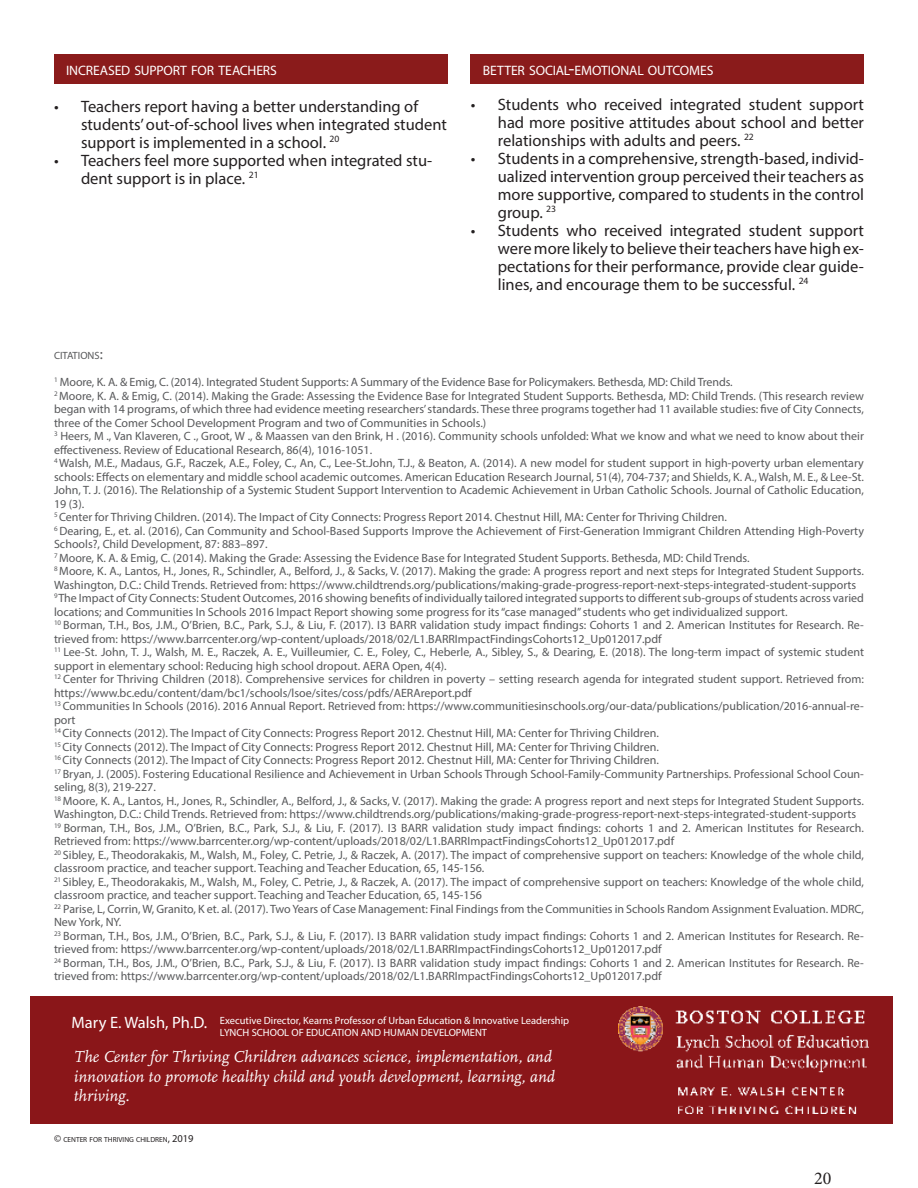
<style>
.page{position:relative;width:918px;height:1188px;background:#fff}
.page>*{position:absolute;margin:0;border:0;box-sizing:border-box;transform-origin:0 0}
.t1{font:18px "Minion Pro";color:#231f20}
.t2{font:16.5px/18px "Myriad Pro";color:#231f20;text-align:justify}
.t3{font:italic 16.5px/19.8px "Scala Pro";color:#fff}
.t4{font:16.5px "Myriad Pro";color:#fff}
.t5{font:13.65px "Myriad Pro";letter-spacing:-.01em;color:#fff}
.t6{font:12px/13.5px "Myriad Pro";color:#57585a}
.t7{font:10.5px "Myriad Pro";color:#fff}
.t8{font:10.5px "Myriad Pro";color:#57585a}
.t9{font:7.35px "Myriad Pro";color:#231f20}
.s1{font-size:19.5px}
.s2{font-size:15px}
.s3{font-size:10.5px}
</style>
<div class="page">
<div style="left:54px;top:54px;width:393px;height:29px;background:#8a1b1b"></div>
<div style="left:471px;top:54px;width:393px;height:29px;background:#8a1b1b"></div>
<div style="left:30px;top:997px;width:863px;height:127px;background:#8a1619"></div>
<img style="left:618px;top:1007px;width:251px;height:106px">
<p class="t5" style="left:66px;top:62px;width:212px">INCREASED SUPPORT FOR TEACHERS</p>
<p class="t2" style="left:81px;top:97px;width:367px;text-align:left;text-indent:-27px">• Teachers report having a better understanding of students’ out-of-school lives when integrated student support is implemented in a school. <sup>20</sup></p>
<p class="t2" style="left:81px;top:151px;width:353px;text-indent:-27px">• Teachers feel more supported when integrated stu&shy;dent support is in place. <sup>21</sup></p>
<p class="t5" style="left:483px;top:62px;width:232px">BETTER SOCIAL<span class="s1">-</span>EMOTIONAL OUTCOMES</p>
<p class="t2" style="left:498px;top:95px;width:368px;text-indent:-27px">• Students who received integrated student support had more positive attitudes about school and better relationships with adults and peers. <sup>22</sup></p>
<p class="t2" style="left:498px;top:149px;width:368px;text-indent:-27px">• Students in a comprehensive, strength-based, individ&shy;ualized intervention group perceived their teachers as more supportive, compared to students in the control group. <sup>23</sup></p>
<p class="t2" style="left:498px;top:221px;width:368px;text-indent:-27px">• Students who received integrated student support were more likely to believe their teachers have high ex&shy;pectations for their performance, provide clear guide&shy;lines, and encourage them to be successful. <sup>24</sup></p>
<p class="t8" style="left:54px;top:349px;width:50px">CITATIONS<span class="s2">:</span></p>
<p class="t6" style="left:54px;top:375px;width:680px"><sup>1</sup> Moore, K. A. &amp; Emig, C. (2014). Integrated Student Supports: A Summary of the Evidence Base for Policymakers. Bethesda, MD: Child Trends.</p>
<p class="t6" style="left:54px;top:389px;width:812px;text-align:justify"><sup>2</sup> Moore, K. A. &amp; Emig, C. (2014). Making the Grade: Assessing the Evidence Base for Integrated Student Supports. Bethesda, MD: Child Trends. (This research review began with 14 programs, of which three had evidence meeting researchers’ standards. These three programs together had 11 available studies: five of City Connects, three of the Comer School Development Program and two of Communities in Schools.)</p>
<p class="t6" style="left:54px;top:429px;width:811px"><sup>3</sup> Heers, M ., Van Klaveren, C ., Groot, W ., &amp; Maassen van den Brink, H . (2016). Community schools unfolded: What we know and what we need to know about their effectiveness. Review of Educational Research, 86(4), 1016-1051.</p>
<p class="t6" style="left:54px;top:456px;width:812px;text-align:justify"><sup>4</sup> Walsh, M.E., Madaus, G.F., Raczek, A.E., Foley, C., An, C., Lee-St.John, T.J., &amp; Beaton, A. (2014). A new model for student support in high-poverty urban elementary schools: Effects on elementary and middle school academic outcomes. American Education Research Journal, 51(4), 704-737; and Shields, K. A., Walsh, M. E., &amp; Lee-St.<br>John, T. J. (2016). The Relationship of a Systemic Student Support Intervention to Academic Achievement in Urban Catholic Schools. Journal of Catholic Education, 19 (3).</p>
<p class="t6" style="left:54px;top:510px;width:674px"><sup>5</sup> Center for Thriving Children. (2014). The Impact of City Connects: Progress Report 2014. Chestnut Hill, MA: Center for Thriving Children.</p>
<p class="t6" style="left:54px;top:524px;width:812px"><sup>6</sup> Dearing, E., et. al. (2016), Can Community and School-Based Supports Improve the Achievement of First-Generation Immigrant Children Attending High-Poverty<br>Schools?, Child Development, 87: 883–897.</p>
<p class="t6" style="left:54px;top:551px;width:697px"><sup>7</sup> Moore, K. A. &amp; Emig, C. (2014). Making the Grade: Assessing the Evidence Base for Integrated Student Supports. Bethesda, MD: Child Trends.</p>
<p class="t6" style="left:54px;top:564px;width:811px"><sup>8</sup> Moore, K. A., Lantos, H., Jones, R., Schindler, A., Belford, J., &amp; Sacks, V. (2017). Making the grade: A progress report and next steps for Integrated Student Supports.<br>Washington, D.C.: Child Trends. Retrieved from: https://www.childtrends.org/publications/making-grade-progress-report-next-steps-integrated-student-supports</p>
<p class="t6" style="left:54px;top:591px;width:811px"><sup>9</sup> The Impact of City Connects: Student Outcomes, 2016 showing benefits of individually tailored integrated supports to different sub-groups of students across varied locations; and Communities In Schools 2016 Impact Report showing some progress for its “case managed” students who get individualized support.</p>
<p class="t6" style="left:54px;top:618px;width:812px"><sup>10</sup> Borman, T.H., Bos, J.M., O’Brien, B.C., Park, S.J., &amp; Liu, F. (2017). I3 BARR validation study impact findings: Cohorts 1 and 2. American Institutes for Research. Re&shy;trieved from: https://www.barrcenter.org/wp-content/uploads/2018/02/L1.BARRImpactFindingsCohorts12_Up012017.pdf</p>
<p class="t6" style="left:54px;top:645px;width:812px"><sup>11</sup> Lee-St. John, T. J., Walsh, M. E., Raczek, A. E., Vuilleumier, C. E., Foley, C., Heberle, A., Sibley, S., &amp; Dearing, E. (2018). The long-term impact of systemic student support in elementary school: Reducing high school dropout. AERA Open, 4(4).</p>
<p class="t6" style="left:54px;top:672px;width:812px"><sup>12</sup> Center for Thriving Children (2018). Comprehensive services for children in poverty – setting research agenda for integrated student support. Retrieved from: https://www.bc.edu/content/dam/bc1/schools/lsoe/sites/coss/pdfs/AERAreport.pdf</p>
<p class="t6" style="left:54px;top:699px;width:812px"><sup>13</sup> Communities In Schools (2016). 2016 Annual Report. Retrieved from: https://www.communitiesinschools.org/our-data/publications/publication/2016-annual-re&shy;port</p>
<p class="t6" style="left:54px;top:726px;width:606px"><sup>14</sup> City Connects (2012). The Impact of City Connects: Progress Report 2012. Chestnut Hill, MA: Center for Thriving Children.</p>
<p class="t6" style="left:54px;top:740px;width:606px"><sup>15</sup> City Connects (2012). The Impact of City Connects: Progress Report 2012. Chestnut Hill, MA: Center for Thriving Children.</p>
<p class="t6" style="left:54px;top:753px;width:606px"><sup>16</sup> City Connects (2012). The Impact of City Connects: Progress Report 2012. Chestnut Hill, MA: Center for Thriving Children.</p>
<p class="t6" style="left:54px;top:767px;width:812px"><sup>17</sup> Bryan, J. (2005). Fostering Educational Resilience and Achievement in Urban Schools Through School-Family-Community Partnerships. Professional School Coun&shy;seling, 8(3), 219-227.</p>
<p class="t6" style="left:54px;top:794px;width:811px"><sup>18</sup> Moore, K. A., Lantos, H., Jones, R., Schindler, A., Belford, J., &amp; Sacks, V. (2017). Making the grade: A progress report and next steps for Integrated Student Supports.<br>Washington, D.C.: Child Trends. Retrieved from: https://www.childtrends.org/publications/making-grade-progress-report-next-steps-integrated-student-supports</p>
<p class="t6" style="left:54px;top:821px;width:812px"><sup>19</sup> Borman, T.H., Bos, J.M., O’Brien, B.C., Park, S.J., &amp; Liu, F. (2017). I3 BARR validation study impact findings: cohorts 1 and 2. American Institutes for Research.<br>Retrieved from: https://www.barrcenter.org/wp-content/uploads/2018/02/L1.BARRImpactFindingsCohorts12_Up012017.pdf</p>
<p class="t6" style="left:54px;top:848px;width:811px"><sup>20</sup> Sibley, E., Theodorakakis, M., Walsh, M., Foley, C. Petrie, J., &amp; Raczek, A. (2017). The impact of comprehensive support on teachers: Knowledge of the whole child, classroom practice, and teacher support. Teaching and Teacher Education, 65, 145-156.</p>
<p class="t6" style="left:54px;top:875px;width:811px"><sup>21</sup> Sibley, E., Theodorakakis, M., Walsh, M., Foley, C. Petrie, J., &amp; Raczek, A. (2017). The impact of comprehensive support on teachers: Knowledge of the whole child, classroom practice, and teacher support. Teaching and Teacher Education, 65, 145-156</p>
<p class="t6" style="left:54px;top:902px;width:812px"><sup>22</sup> Parise, L, Corrin, W, Granito, K et. al. (2017). Two Years of Case Management: Final Findings from the Communities in Schools Random Assignment Evaluation. MDRC,<br>New York, NY.</p>
<p class="t6" style="left:54px;top:929px;width:812px"><sup>23</sup> Borman, T.H., Bos, J.M., O’Brien, B.C., Park, S.J., &amp; Liu, F. (2017). I3 BARR validation study impact findings: Cohorts 1 and 2. American Institutes for Research. Re&shy;trieved from: https://www.barrcenter.org/wp-content/uploads/2018/02/L1.BARRImpactFindingsCohorts12_Up012017.pdf</p>
<p class="t6" style="left:54px;top:956px;width:812px"><sup>24</sup> Borman, T.H., Bos, J.M., O’Brien, B.C., Park, S.J., &amp; Liu, F. (2017). I3 BARR validation study impact findings: Cohorts 1 and 2. American Institutes for Research. Re&shy;trieved from: https://www.barrcenter.org/wp-content/uploads/2018/02/L1.BARRImpactFindingsCohorts12_Up012017.pdf</p>
<p class="t7" style="left:220px;top:1014px;width:351px">Executive Director, Kearns Professor of Urban Education &amp; Innovative Leadership</p>
<p class="t7" style="left:220px;top:1026px;width:269px">LYNCH SCHOOL OF EDUCATION AND HUMAN DEVELOPMENT</p>
<p class="t4" style="left:72px;top:1013px;width:137px">Mary E. Walsh, Ph.D.</p>
<p class="t3" style="left:74px;top:1047px;width:483px">The Center for Thriving Chrildren advances science, implementation, and innovation to promote healthy child and youth development, learning, and thriving.</p>
<p class="t9" style="left:54px;top:1135px;width:141px"><span class="s3">©</span> CENTER FOR THRIVING CHILDREN<span class="s3">, 2019</span></p>
<h1 class="t1" style="left:814px;top:1166px;width:19px">20</h1>
</div>
